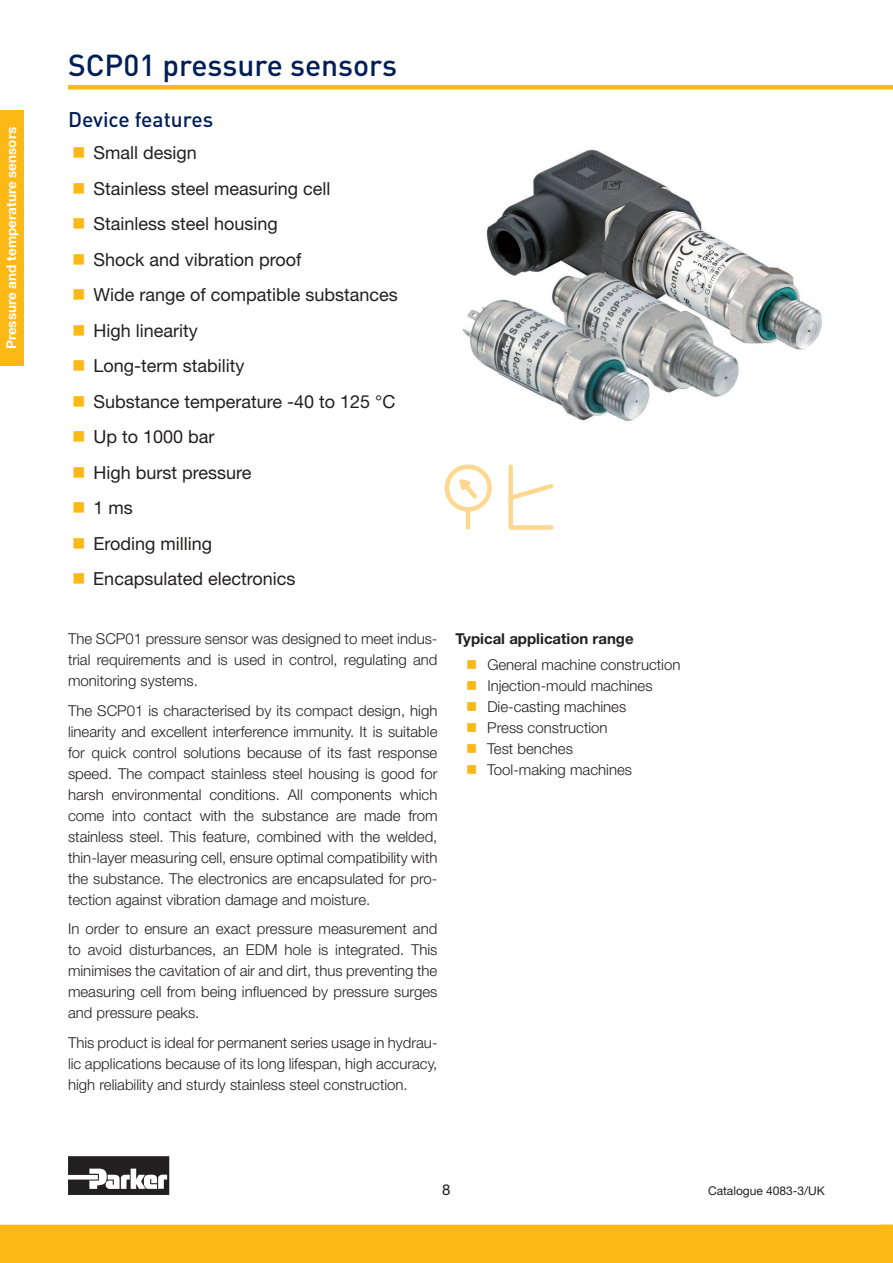
<style>
.page{position:relative;width:893px;height:1263px;background:#fff}
.page>*{position:absolute;margin:0;border:0;box-sizing:border-box;transform-origin:0 0}
.t1{font:500 30px "DINOT";color:#001f56}
.t2{font:500 21px "DINOT";color:#001f56}
.t3{font:18px/35.5px "Helvetica Neue LT Std";color:#231f20}
.t4{font:300 15px/21px "Helvetica Neue LT Std";color:#231f20;text-align:justify}
.t5{font:700 15px "Helvetica Neue LT Std";color:#231f20}
.t6{font:15px "Helvetica Neue LT Std";color:#231f20}
.t7{font:700 13.5px "Helvetica Neue LT Std";color:#fff}
.t8{font:12px "Helvetica Neue LT Std";color:#231f20}
</style>
<div class="page">
<svg style="left:68px;top:1156px;width:101px;height:39px"></svg>
<div style="left:0;top:1225px;width:893px;height:38px;background:#fcb814"></div>
<div style="left:68px;top:85px;width:825px;height:5px;background:#fcb814"></div>
<div style="left:0;top:111px;width:23px;height:255px;background:#fcb814"></div>
<img style="left:462px;top:149px;width:360px;height:273px">
<svg style="left:447px;top:467px;width:42px;height:42px"></svg>
<div style="left:445px;top:464px;width:47px;height:48px;border:4px solid #fed88f;border-radius:50%"></div>
<svg style="left:455px;top:475px;width:26px;height:55px"></svg>
<svg style="left:508px;top:464px;width:46px;height:66px"></svg>
<p class="t7" style="left:3px;top:349px;width:224px;rotate:-90deg">Pressure and temperature sensors</p>
<h1 class="t1" style="left:68px;top:44px;width:331px">SCP01 pressure sensors</h1>
<h2 class="t2" style="left:68px;top:105px;width:147px">Device features</h2>
<p class="t3" style="left:93px;top:135px;width:306px">Small design<br>Stainless steel measuring cell<br>Stainless steel housing<br>Shock and vibration proof<br>Wide range of compatible substances<br>High linearity<br>Long-term stability<br>Substance temperature -40 to 125 °C<br>Up to 1000 bar<br>High burst pressure<br>1 ms<br>Eroding milling<br>Encapsulated electronics</p>
<p class="t4" style="left:68px;top:628px;width:371px">The SCP01 pressure sensor was designed to meet indus&shy;trial requirements and is used in control, regulating and monitoring systems.</p>
<p class="t4" style="left:68px;top:700px;width:371px">The SCP01 is characterised by its compact design, high linearity and excellent interference immunity. It is suitable for quick control solutions because of its fast response speed. The compact stainless steel housing is good for harsh environmental conditions. All components which come into contact with the substance are made from stainless steel. This feature, combined with the welded, thin-layer measuring cell, ensure optimal compatibility with the substance. The electronics are encapsulated for pro&shy;tection against vibration damage and moisture.</p>
<p class="t4" style="left:68px;top:918px;width:371px">In order to ensure an exact pressure measurement and to avoid disturbances, an EDM hole is integrated. This minimises the cavitation of air and dirt, thus preventing the measuring cell from being influenced by pressure surges and pressure peaks.</p>
<p class="t4" style="left:68px;top:1032px;width:371px">This product is ideal for permanent series usage in hydrau&shy;lic applications because of its long lifespan, high accuracy, high reliability and sturdy stainless steel construction.</p>
<p class="t5" style="left:455px;top:630px;width:180px">Typical application range</p>
<p class="t4" style="left:487px;top:653px;width:195px;text-align:left">General machine construction<br>Injection-mould machines<br>Die-casting machines<br>Press construction<br>Test benches<br>Tool-making machines</p>
<p class="t6" style="left:442px;top:1181px;width:10px">8</p>
<p class="t8" style="left:708px;top:1183px;width:118px">Catalogue 4083-3/UK</p>
</div>
